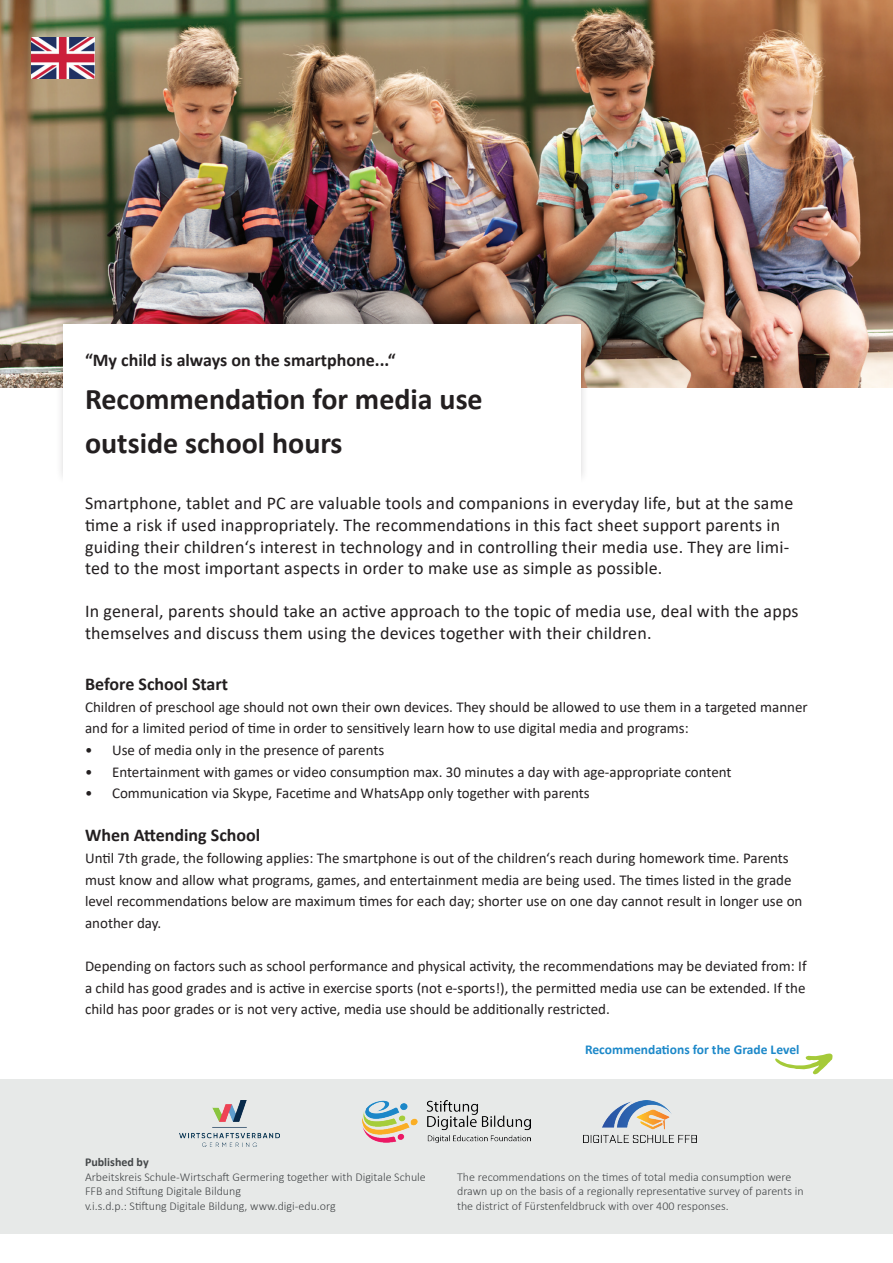
<style>
.page{position:relative;width:893px;height:1263px;background:#fff}
.page>*{position:absolute;margin:0;border:0;box-sizing:border-box;transform-origin:0 0}
.t1{font:700 30px/43.2px "Calibri";color:#231f20}
.t2{font:18px/21.6px "Calibri";letter-spacing:.01em;color:#231f20}
.t3{font:700 18px "Calibri";color:#231f20}
.t4{font:15px/21.6px "Calibri";color:#231f20}
.t5{font:700 13.5px "Calibri";color:#1c88c9}
.t6{font:300 12px/14.4px "Calibri";color:#444749}
.t7{font:700 12px "Calibri";color:#444749}
</style>
<div class="page">
<div style="left:0;top:1079px;width:893px;height:154px;background:#e7e9e8"></div>
<img style="left:0;top:0;width:893px;height:388px">
<div style="left:56px;top:307px;width:534px;height:178px;background:#231f20;opacity:.18"></div>
<div style="left:64px;top:324px;width:517px;height:161px;background:#fff"></div>
<svg style="left:775px;top:1053px;width:58px;height:21px"></svg>
<img style="left:362px;top:1100px;width:169px;height:43px">
<img style="left:584px;top:1100px;width:112px;height:43px">
<img style="left:31px;top:38px;width:63px;height:40px">
<img style="left:179px;top:1100px;width:101px;height:46px">
<p class="t3" style="left:85px;top:347px;width:312px">“My child is always on the smartphone...“</p>
<h1 class="t1" style="left:85px;top:377px;width:399px">Recommendation for media use outside school hours</h1>
<p class="t2" style="left:85px;top:492px;width:710px">Smartphone, tablet and PC are valuable tools and companions in everyday life, but at the same time a risk if used inappropriately. The recommendations in this fact sheet support parents in guiding their children‘s interest in technology and in controlling their media use. They are limi&shy;ted to the most important aspects in order to make use as simple as possible.</p>
<p class="t2" style="left:85px;top:600px;width:715px">In general, parents should take an active approach to the topic of media use, deal with the apps themselves and discuss them using the devices together with their children.</p>
<p class="t3" style="left:85px;top:671px;width:145px">Before School Start</p>
<p class="t4" style="left:85px;top:696px;width:724px">Children of preschool age should not own their own devices. They should be allowed to use them in a targeted manner and for a limited period of time in order to sensitively learn how to use digital media and programs:</p>
<p class="t4" style="left:85px;top:739px;width:301px">• Use of media only in the presence of parents</p>
<p class="t4" style="left:85px;top:760px;width:648px">• Entertainment with games or video consumption max. 30 minutes a day with age-appropriate content</p>
<p class="t4" style="left:85px;top:782px;width:506px">• Communication via Skype, Facetime and WhatsApp only together with parents</p>
<p class="t3" style="left:85px;top:823px;width:177px">When Attending School</p>
<p class="t4" style="left:85px;top:847px;width:719px">Until 7th grade, the following applies: The smartphone is out of the children‘s reach during homework time. Parents must know and allow what programs, games, and entertainment media are being used. The times listed in the grade level recommendations below are maximum times for each day; shorter use on one day cannot result in longer use on another day.</p>
<p class="t4" style="left:85px;top:955px;width:723px;text-align:justify">Depending on factors such as school performance and physical activity, the recommendations may be deviated from: If a child has good grades and is active in exercise sports (not e-sports!), the permitted media use can be extended. If the child has poor grades or is not very active, media use should be additionally restricted.</p>
<p class="t5" style="left:585px;top:1040px;width:216px">Recommendations for the Grade Level</p>
<p class="t7" style="left:85px;top:1154px;width:65px">Published by</p>
<p class="t6" style="left:85px;top:1169px;width:342px">Arbeitskreis Schule-Wirtschaft Germering together with Digitale Schule<br>FFB and Stiftung Digitale Bildung<br>v.i.s.d.p.: Stiftung Digitale Bildung, www.digi-edu.org</p>
<p class="t6" style="left:457px;top:1169px;width:348px">The recommendations on the times of total media consumption were drawn up on the basis of a regionally representative survey of parents in the district of Fürstenfeldbruck with over 400 responses.</p>
</div>
